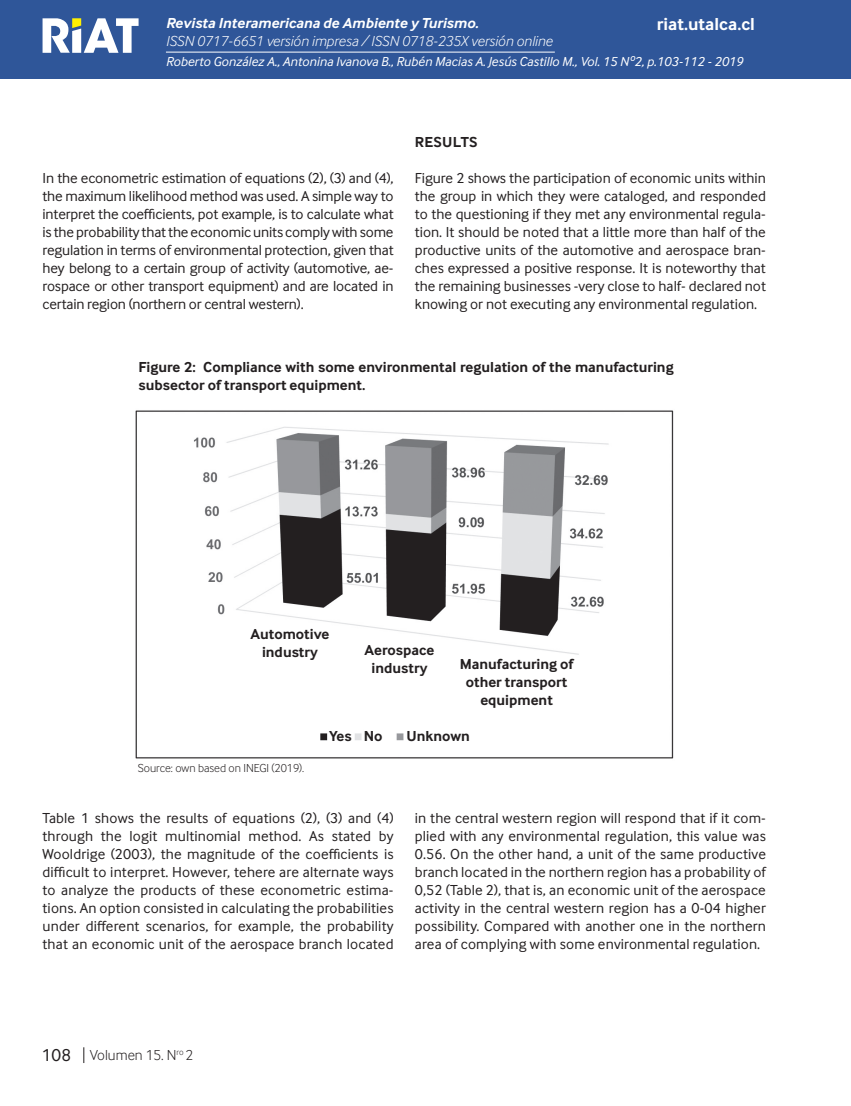
<style>
.page{position:relative;width:851px;height:1106px;background:#fff}
.page>*{position:absolute;margin:0;border:0;box-sizing:border-box;transform-origin:0 0}
.t1{font:700 18px "Inter Face";color:#fff}
.t2{font:15px/18px "Inter Face";color:#231f20;text-align:justify}
.t3{font:700 15px/18px "Inter Face";color:#231f20;text-align:center}
.t4{font:italic 300 15px "Inter Face";color:#fff}
.t5{font:italic 700 15px "Inter Face";color:#fff}
.t6{font:300 15px "Inter Face";color:#231f20}
.t7{font:700 15px "Inter Face";letter-spacing:.02em;color:#231f20}
.t8{font:italic 13.5px "Inter Face";color:#fff}
.t9{font:300 12px "Inter Face";color:#231f20}
.s1{font-weight:400;font-size:18px}
</style>
<div class="page">
<div style="left:0;top:0;width:850px;height:79px;background:#2f5699"></div>
<hr style="left:850px;top:0;width:1px;height:79px;background:#2f5699">
<hr style="left:166px;top:52px;width:388px;height:1px;background:#fff">
<svg style="left:43px;top:18px;width:95px;height:35px"></svg>
<svg style="left:83px;top:1047px;width:1px;height:16px"></svg>
<img style="left:135px;top:410px;width:539px;height:349px">
<div style="left:329px;top:726px;width:24px;height:22px;background:#fff"></div>
<div style="left:363px;top:726px;width:24px;height:22px;background:#fff"></div>
<div style="left:406px;top:726px;width:90px;height:22px;background:#fff"></div>
<svg style="left:230px;top:612px;width:346px;height:106px"></svg>
<p class="t5" style="left:166px;top:15px;width:314px">Revista Interamericana de Ambiente y Turismo.</p>
<p class="t4" style="left:166px;top:33px;width:388px">ISSN 0717-6651 versión impresa / ISSN 0718-235X versión online</p>
<p class="t1" style="left:656px;top:14px;width:99px">riat.utalca.cl</p>
<p class="t8" style="left:166px;top:54px;width:578px">Roberto González A., Antonina Ivanova B., Rubén Macias A. Jesús Castillo M., Vol. 15 Nº2, p.103-112 - 2019</p>
<p class="t2" style="left:43px;top:169px;width:352px">In the econometric estimation of equations (2), (3) and (4), the maximum likelihood method was used. A simple way to interpret the coefficients, pot example, is to calculate what is the probability that the economic units comply with some regulation in terms of environmental protection, given that hey belong to a certain group of activity (automotive, ae&shy;rospace or other transport equipment) and are located in certain region (northern or central western).</p>
<p class="t7" style="left:415px;top:133px;width:64px">RESULTS</p>
<p class="t2" style="left:415px;top:169px;width:352px">Figure 2 shows the participation of economic units within the group in which they were cataloged, and responded to the questioning if they met any environmental regula&shy;tion. It should be noted that a little more than half of the productive units of the automotive and aerospace bran&shy;ches expressed a positive response. It is noteworthy that the remaining businesses -very close to half- declared not knowing or not executing any environmental regulation.</p>
<p class="t3" style="left:138px;top:358px;width:536px;text-align:left">Figure 2: Compliance with some environmental regulation of the manufacturing subsector of transport equipment.</p>
<p class="t3" style="left:250px;top:625px;width:80px">Automotive industry</p>
<p class="t3" style="left:364px;top:641px;width:71px">Aerospace industry</p>
<p class="t3" style="left:459px;top:655px;width:115px">Manufacturing of other transport equipment</p>
<p class="t9" style="left:138px;top:760px;width:168px">Source: own based on INEGI (2019).</p>
<p class="t3" style="left:329px;top:726px;width:55px">Yes No</p>
<p class="t3" style="left:406px;top:726px;width:65px">Unknown</p>
<p class="t2" style="left:43px;top:809px;width:352px">Table 1 shows the results of equations (2), (3) and (4) through the logit multinomial method. As stated by Wooldrige (2003), the magnitude of the coefficients is difficult to interpret. However, tehere are alternate ways to analyze the products of these econometric estima&shy;tions. An option consisted in calculating the probabilities under different scenarios, for example, the probability that an economic unit of the aerospace branch located</p>
<p class="t2" style="left:415px;top:809px;width:352px">in the central western region will respond that if it com&shy;plied with any environmental regulation, this value was 0.56. On the other hand, a unit of the same productive branch located in the northern region has a probability of 0,52 (Table 2), that is, an economic unit of the aerospace activity in the central western region has a 0-04 higher possibility. Compared with another one in the northern area of complying with some environmental regulation.</p>
<p class="t6" style="left:42px;top:1046px;width:153px"><span class="s1">108</span> Volumen 15. N<sup>ro</sup> 2</p>
</div>
